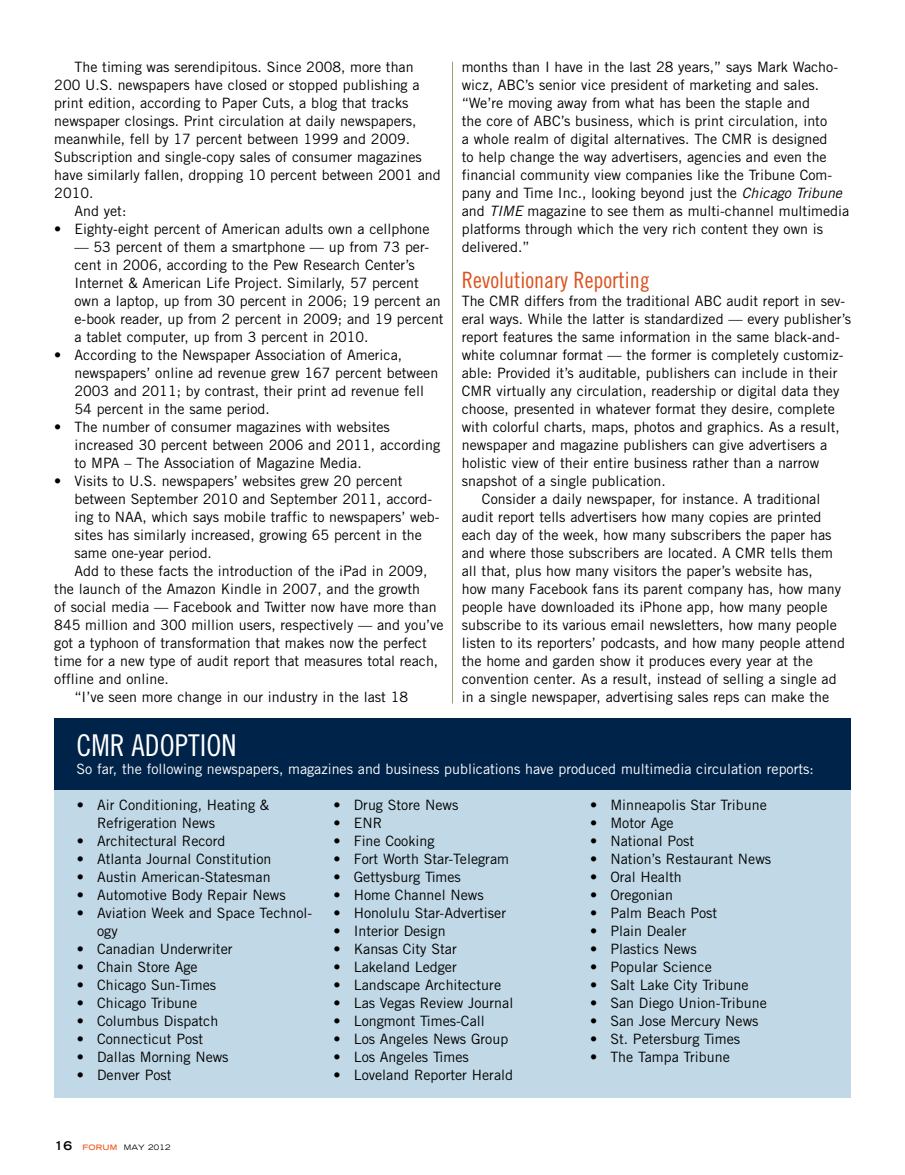
<style>
.page{position:relative;width:905px;height:1175px;background:#fff}
.page>*{position:absolute;margin:0;border:0;box-sizing:border-box;transform-origin:0 0}
.t1{font:30px "Trade Gothic LT Std Cn 18";color:#fff}
.t2{font:22.5px "Trade Gothic LT Std Cn 18";color:#db521f}
.t3{font:14.25px/18px "Trade Gothic LT Std";color:#000}
.t4{font:14.25px "Trade Gothic LT Std";color:#fff}
.t5{font:expanded 7.5px "Trade Gothic LT Std";letter-spacing:.025em;color:#000}
.s1{font-style:italic}
.s2{font-weight:700;font-size:12px}
.s3{font-weight:700;color:#f26531}
</style>
<div class="page">
<hr style="left:452px;top:62px;width:1px;height:641px;background:#989f76">
<div style="left:54px;top:718px;width:796px;height:379px;background:#c1d9e6"></div>
<div style="left:54px;top:718px;width:796px;height:71px;background:#002349"></div>
<p class="t3" style="left:74px;top:58px;width:341px">The timing was serendipitous. Since 2008, more than</p>
<p class="t3" style="left:54px;top:76px;width:367px">200 U.S. newspapers have closed or stopped publishing a</p>
<p class="t3" style="left:54px;top:94px;width:356px">print edition, according to Paper Cuts, a blog that tracks</p>
<p class="t3" style="left:54px;top:112px;width:363px">newspaper closings. Print circulation at daily newspapers,</p>
<p class="t3" style="left:54px;top:130px;width:357px">meanwhile, fell by 17 percent between 1999 and 2009.</p>
<p class="t3" style="left:54px;top:148px;width:369px">Subscription and single-copy sales of consumer magazines</p>
<p class="t3" style="left:54px;top:166px;width:388px">have similarly fallen, dropping 10 percent between 2001 and</p>
<p class="t3" style="left:54px;top:184px;width:41px">2010.</p>
<p class="t3" style="left:74px;top:202px;width:53px">And yet:</p>
<p class="t3" style="left:54px;top:220px;width:377px">• Eighty-eight percent of American adults own a cellphone</p>
<p class="t3" style="left:74px;top:238px;width:371px">— 53 percent of them a smartphone — up from 73 per&shy;cent in 2006, according to the Pew Research Center’s Internet &amp; American Life Project. Similarly, 57 percent own a laptop, up from 30 percent in 2006; 19 percent an e-book reader, up from 2 percent in 2009; and 19 percent a tablet computer, up from 3 percent in 2010.</p>
<p class="t3" style="left:74px;top:346px;width:365px;text-indent:-20px">• According to the Newspaper Association of America, newspapers’ online ad revenue grew 167 percent between 2003 and 2011; by contrast, their print ad revenue fell 54 percent in the same period.</p>
<p class="t3" style="left:74px;top:418px;width:367px;text-indent:-20px">• The number of consumer magazines with websites increased 30 percent between 2006 and 2011, according to MPA – The Association of Magazine Media.</p>
<p class="t3" style="left:54px;top:472px;width:350px">• Visits to U.S. newspapers’ websites grew 20 percent</p>
<p class="t3" style="left:74px;top:490px;width:359px">between September 2010 and September 2011, accord-</p>
<p class="t3" style="left:74px;top:508px;width:366px">ing to NAA, which says mobile traffic to newspapers’ web-</p>
<p class="t3" style="left:74px;top:526px;width:349px">sites has similarly increased, growing 65 percent in the</p>
<p class="t3" style="left:74px;top:544px;width:139px">same one-year period.</p>
<p class="t3" style="left:74px;top:562px;width:354px">Add to these facts the introduction of the iPad in 2009,</p>
<p class="t3" style="left:54px;top:580px;width:367px">the launch of the Amazon Kindle in 2007, and the growth</p>
<p class="t3" style="left:54px;top:598px;width:384px">of social media — Facebook and Twitter now have more than</p>
<p class="t3" style="left:54px;top:616px;width:391px">845 million and 300 million users, respectively — and you’ve</p>
<p class="t3" style="left:54px;top:634px;width:374px">got a typhoon of transformation that makes now the perfect</p>
<p class="t3" style="left:54px;top:652px;width:385px">time for a new type of audit report that measures total reach,</p>
<p class="t3" style="left:54px;top:670px;width:116px">offline and online.</p>
<p class="t3" style="left:74px;top:688px;width:335px">“I’ve seen more change in our industry in the last 18</p>
<p class="t3" style="left:462px;top:58px;width:389px">months than I have in the last 28 years,” says Mark Wacho&shy;wicz, ABC’s senior vice president of marketing and sales. “We’re moving away from what has been the staple and<br>the core of ABC’s business, which is print circulation, into<br>a whole realm of digital alternatives. The CMR is designed<br>to help change the way advertisers, agencies and even the financial community view companies like the Tribune Com&shy;pany and Time Inc., looking beyond just the <span class="s1">Chicago Tribune </span>and <span class="s1">TIME</span> magazine to see them as multi-channel multimedia platforms through which the very rich content they own is delivered.”</p>
<h2 class="t2" style="left:462px;top:267px;width:189px">Revolutionary Reporting</h2>
<p class="t3" style="left:462px;top:292px;width:385px">The CMR differs from the traditional ABC audit report in sev-</p>
<p class="t3" style="left:462px;top:310px;width:391px">eral ways. While the latter is standardized — every publisher’s</p>
<p class="t3" style="left:462px;top:328px;width:379px">report features the same information in the same black-and-</p>
<p class="t3" style="left:462px;top:346px;width:383px">white columnar format — the former is completely customiz-</p>
<p class="t3" style="left:462px;top:364px;width:377px">able: Provided it’s auditable, publishers can include in their</p>
<p class="t3" style="left:462px;top:382px;width:379px">CMR virtually any circulation, readership or digital data they</p>
<p class="t3" style="left:462px;top:400px;width:375px">choose, presented in whatever format they desire, complete</p>
<p class="t3" style="left:462px;top:418px;width:379px">with colorful charts, maps, photos and graphics. As a result,</p>
<p class="t3" style="left:462px;top:436px;width:367px">newspaper and magazine publishers can give advertisers a</p>
<p class="t3" style="left:462px;top:454px;width:359px">holistic view of their entire business rather than a narrow</p>
<p class="t3" style="left:462px;top:472px;width:205px">snapshot of a single publication.</p>
<p class="t3" style="left:482px;top:490px;width:340px">Consider a daily newspaper, for instance. A traditional</p>
<p class="t3" style="left:462px;top:508px;width:361px">audit report tells advertisers how many copies are printed</p>
<p class="t3" style="left:462px;top:526px;width:371px">each day of the week, how many subscribers the paper has</p>
<p class="t3" style="left:462px;top:544px;width:373px">and where those subscribers are located. A CMR tells them</p>
<p class="t3" style="left:462px;top:562px;width:352px">all that, plus how many visitors the paper’s website has,</p>
<p class="t3" style="left:462px;top:580px;width:381px">how many Facebook fans its parent company has, how many</p>
<p class="t3" style="left:462px;top:598px;width:367px">people have downloaded its iPhone app, how many people</p>
<p class="t3" style="left:462px;top:616px;width:377px">subscribe to its various email newsletters, how many people</p>
<p class="t3" style="left:462px;top:634px;width:384px">listen to its reporters’ podcasts, and how many people attend</p>
<p class="t3" style="left:462px;top:652px;width:352px">the home and garden show it produces every year at the</p>
<p class="t3" style="left:462px;top:670px;width:376px">convention center. As a result, instead of selling a single ad</p>
<p class="t3" style="left:462px;top:688px;width:369px">in a single newspaper, advertising sales reps can make the</p>
<h1 class="t1" style="left:76px;top:727px;width:161px">CMR ADOPTION</h1>
<p class="t4" style="left:76px;top:760px;width:739px">So far, the following newspapers, magazines and business publications have produced multimedia circulation reports:</p>
<p class="t3" style="left:97px;top:796px;width:174px;text-indent:-20px">• Air Conditioning, Heating &amp;<br>Refrigeration News</p>
<p class="t3" style="left:77px;top:832px;width:150px">• Architectural Record</p>
<p class="t3" style="left:77px;top:850px;width:196px">• Atlanta Journal Constitution</p>
<p class="t3" style="left:77px;top:868px;width:195px">• Austin American-Statesman</p>
<p class="t3" style="left:77px;top:886px;width:210px">• Automotive Body Repair News</p>
<p class="t3" style="left:97px;top:904px;width:216px;text-indent:-20px">• Aviation Week and Space Technol&shy;ogy</p>
<p class="t3" style="left:77px;top:940px;width:157px">• Canadian Underwriter</p>
<p class="t3" style="left:77px;top:958px;width:122px">• Chain Store Age</p>
<p class="t3" style="left:77px;top:976px;width:141px">• Chicago Sun-Times</p>
<p class="t3" style="left:77px;top:994px;width:122px">• Chicago Tribune</p>
<p class="t3" style="left:77px;top:1012px;width:143px">• Columbus Dispatch</p>
<p class="t3" style="left:77px;top:1030px;width:128px">• Connecticut Post</p>
<p class="t3" style="left:77px;top:1048px;width:153px">• Dallas Morning News</p>
<p class="t3" style="left:77px;top:1066px;width:96px">• Denver Post</p>
<p class="t3" style="left:333px;top:796px;width:126px">• Drug Store News</p>
<p class="t3" style="left:333px;top:814px;width:50px">• ENR</p>
<p class="t3" style="left:333px;top:832px;width:102px">• Fine Cooking</p>
<p class="t3" style="left:333px;top:850px;width:177px">• Fort Worth Star-Telegram</p>
<p class="t3" style="left:333px;top:868px;width:129px">• Gettysburg Times</p>
<p class="t3" style="left:333px;top:886px;width:152px">• Home Channel News</p>
<p class="t3" style="left:333px;top:904px;width:174px">• Honolulu Star-Advertiser</p>
<p class="t3" style="left:333px;top:922px;width:114px">• Interior Design</p>
<p class="t3" style="left:333px;top:940px;width:125px">• Kansas City Star</p>
<p class="t3" style="left:333px;top:958px;width:125px">• Lakeland Ledger</p>
<p class="t3" style="left:333px;top:976px;width:169px">• Landscape Architecture</p>
<p class="t3" style="left:333px;top:994px;width:181px">• Las Vegas Review Journal</p>
<p class="t3" style="left:333px;top:1012px;width:153px">• Longmont Times-Call</p>
<p class="t3" style="left:333px;top:1030px;width:176px">• Los Angeles News Group</p>
<p class="t3" style="left:333px;top:1048px;width:137px">• Los Angeles Times</p>
<p class="t3" style="left:333px;top:1066px;width:181px">• Loveland Reporter Herald</p>
<p class="t5" style="left:54px;top:1142px;width:118px"><span class="s2">16</span> <span class="s3">FORUM</span> MAY 2012</p>
<p class="t3" style="left:590px;top:796px;width:178px">• Minneapolis Star Tribune</p>
<p class="t3" style="left:590px;top:814px;width:85px">• Motor Age</p>
<p class="t3" style="left:590px;top:832px;width:106px">• National Post</p>
<p class="t3" style="left:590px;top:850px;width:182px">• Nation’s Restaurant News</p>
<p class="t3" style="left:590px;top:868px;width:93px">• Oral Health</p>
<p class="t3" style="left:590px;top:886px;width:84px">• Oregonian</p>
<p class="t3" style="left:590px;top:904px;width:129px">• Palm Beach Post</p>
<p class="t3" style="left:590px;top:922px;width:98px">• Plain Dealer</p>
<p class="t3" style="left:590px;top:940px;width:108px">• Plastics News</p>
<p class="t3" style="left:590px;top:958px;width:123px">• Popular Science</p>
<p class="t3" style="left:590px;top:976px;width:160px">• Salt Lake City Tribune</p>
<p class="t3" style="left:590px;top:994px;width:178px">• San Diego Union-Tribune</p>
<p class="t3" style="left:590px;top:1012px;width:170px">• San Jose Mercury News</p>
<p class="t3" style="left:590px;top:1030px;width:151px">• St. Petersburg Times</p>
<p class="t3" style="left:590px;top:1048px;width:141px">• The Tampa Tribune</p>
</div>
